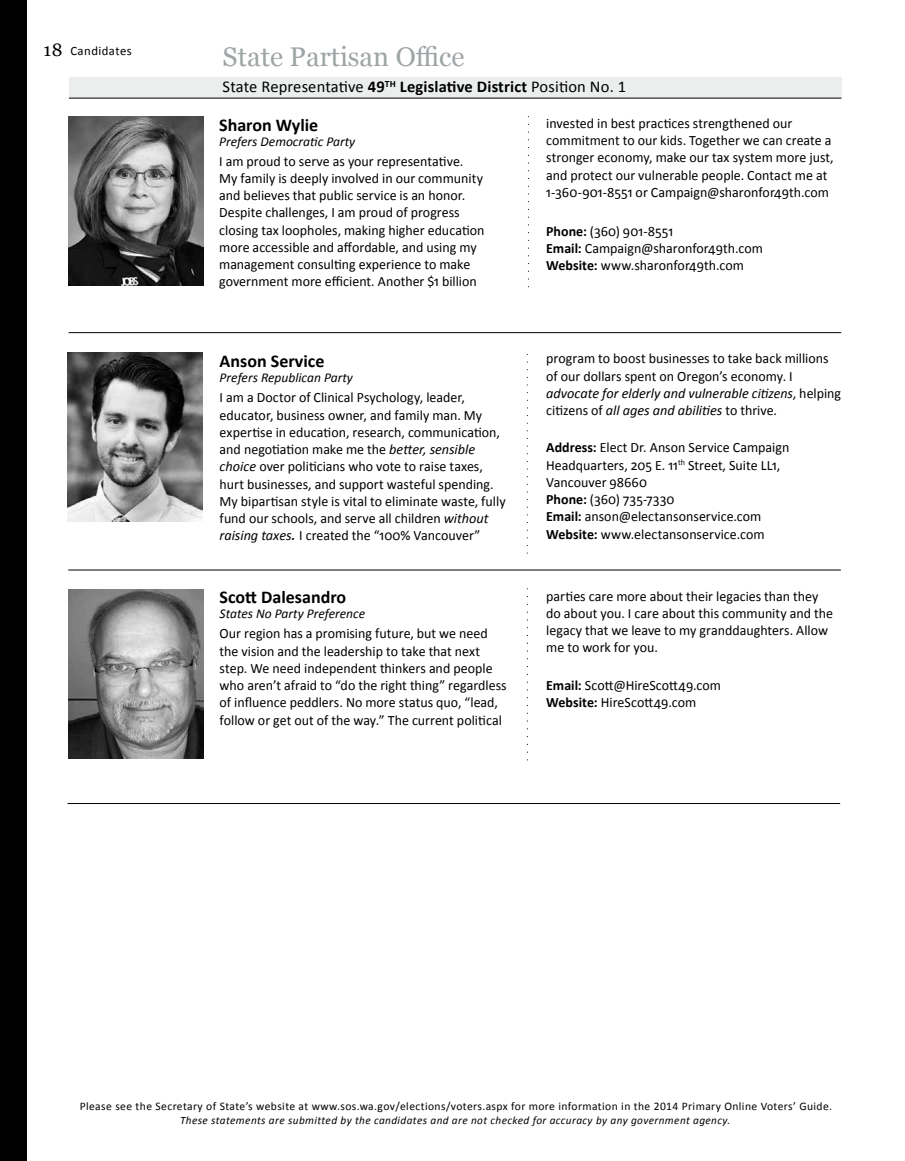
<style>
.page{position:relative;width:905px;height:1161px;background:#fff}
.page>*{position:absolute;margin:0;border:0;box-sizing:border-box;transform-origin:0 0}
.t1{font:27px "Georgia";color:#9fa5a7}
.t2{font:700 18px "Calibri";color:#000}
.t3{font:16.5px "Calibri";letter-spacing:.01em;color:#000}
.t4{font:14.25px/17.2px "Calibri";color:#000}
.t5{font:italic 13.5px "Calibri";color:#000}
.t6{font:12.75px "Calibri";letter-spacing:.035em;color:#000}
.t7{font:11.55px "Calibri";letter-spacing:.035em;color:#000}
.t8{font:italic 11.25px "Calibri";letter-spacing:.035em;color:#000}
.s1{font-family:"Georgia";font-size:18px}
.s2{font-weight:700}
.s3{font-style:italic}
.s4{font-style:italic;font-size:18px}
</style>
<div class="page">
<div style="left:69px;top:77px;width:772px;height:21px;background:#eceeee"></div>
<hr style="left:69px;top:98px;width:772px;height:1px;background:#000">
<div style="left:0;top:0;width:27px;height:1161px;background:#000"></div>
<img style="left:68px;top:117px;width:135px;height:168px">
<img style="left:68px;top:353px;width:135px;height:168px">
<img style="left:68px;top:590px;width:135px;height:168px">
<hr style="left:69px;top:332px;width:772px;height:1px;background:#000">
<hr style="left:68px;top:570px;width:772px;height:1px;background:#000">
<hr style="left:68px;top:803px;width:772px;height:1px;background:#000">
<svg style="left:528px;top:124px;width:1px;height:164px"></svg>
<svg style="left:526px;top:362px;width:2px;height:192px"></svg>
<svg style="left:526px;top:597px;width:2px;height:164px"></svg>
<p class="t6" style="left:44px;top:43px;width:90px"><span class="s1">18</span> Candidates</p>
<h1 class="t1" style="left:222px;top:37px;width:243px">State Partisan Office</h1>
<p class="t3" style="left:222px;top:77px;width:405px">State Representative <span class="s2">49</span><sup>TH</sup> <span class="s2">Legislative District</span> Position No. 1</p>
<p class="t2" style="left:219px;top:113px;width:101px">Sharon Wylie</p>
<p class="t5" style="left:219px;top:132px;width:137px">Prefers Democratic Party</p>
<p class="t4" style="left:219px;top:152px;width:267px">I am proud to serve as your representative.<br>My family is deeply involved in our community and believes that public service is an honor.<br>Despite challenges, I am proud of progress closing tax loopholes, making higher education more accessible and affordable, and using my management consulting experience to make government more efficient. Another $1 billion</p>
<p class="t4" style="left:546px;top:115px;width:289px">invested in best practices strengthened our commitment to our kids. Together we can create a stronger economy, make our tax system more just, and protect our vulnerable people. Contact me at 1-360-901-8551 or Campaign@sharonfor49th.com</p>
<p class="t4" style="left:546px;top:222px;width:218px"><span class="s2">Phone:</span> (360) 901-8551<br><span class="s2">Email:</span> Campaign@sharonfor49th.com<br><span class="s2">Website:</span> www.sharonfor49th.com</p>
<p class="t2" style="left:220px;top:350px;width:106px">Anson Service</p>
<p class="t5" style="left:220px;top:369px;width:135px">Prefers Republican Party</p>
<p class="t4" style="left:220px;top:389px;width:287px">I am a Doctor of Clinical Psychology, leader, educator, business owner, and family man. My expertise in education, research, communication, and negotiation make me the <span class="s3">better, sensible choice</span> over politicians who vote to raise taxes, hurt businesses, and support wasteful spending.<br>My bipartisan style is vital to eliminate waste, fully fund our schools, and serve all children <span class="s3">without raising taxes</span><span class="s4">.</span> I created the “100% Vancouver”</p>
<p class="t2" style="left:220px;top:586px;width:128px">Scott Dalesandro</p>
<p class="t5" style="left:220px;top:605px;width:147px">States No Party Preference</p>
<p class="t4" style="left:220px;top:625px;width:288px">Our region has a promising future, but we need the vision and the leadership to take that next step. We need independent thinkers and people who aren’t afraid to “do the right thing” regardless of influence peddlers. No more status quo, “lead, follow or get out of the way.” The current political</p>
<p class="t4" style="left:546px;top:350px;width:296px">program to boost businesses to take back millions of our dollars spent on Oregon’s economy. I <span class="s3">advocate for elderly and vulnerable citizens</span>, helping citizens of <span class="s3">all ages and abilities</span> to thrive.</p>
<p class="t4" style="left:546px;top:439px;width:245px"><span class="s2">Address:</span> Elect Dr. Anson Service Campaign Headquarters, 205 E. 11<sup>th</sup> Street, Suite LL1, Vancouver 98660<br><span class="s2">Phone:</span> (360) 735-7330<br><span class="s2">Email:</span> anson@electansonservice.com <span class="s2">Website:</span> www.electansonservice.com</p>
<p class="t4" style="left:546px;top:587px;width:288px">parties care more about their legacies than they do about you. I care about this community and the legacy that we leave to my granddaughters. Allow me to work for you.</p>
<p class="t4" style="left:546px;top:676px;width:176px"><span class="s2">Email:</span> Scott@HireScott49.com<br><span class="s2">Website:</span> HireScott49.com</p>
<p class="t7" style="left:80px;top:1099px;width:754px">Please see the Secretary of State’s website at www.sos.wa.gov/elections/voters.aspx for more information in the 2014 Primary Online Voters’ Guide.</p>
<p class="t8" style="left:180px;top:1113px;width:551px">These statements are submitted by the candidates and are not checked for accuracy by any government agency.</p>
</div>
